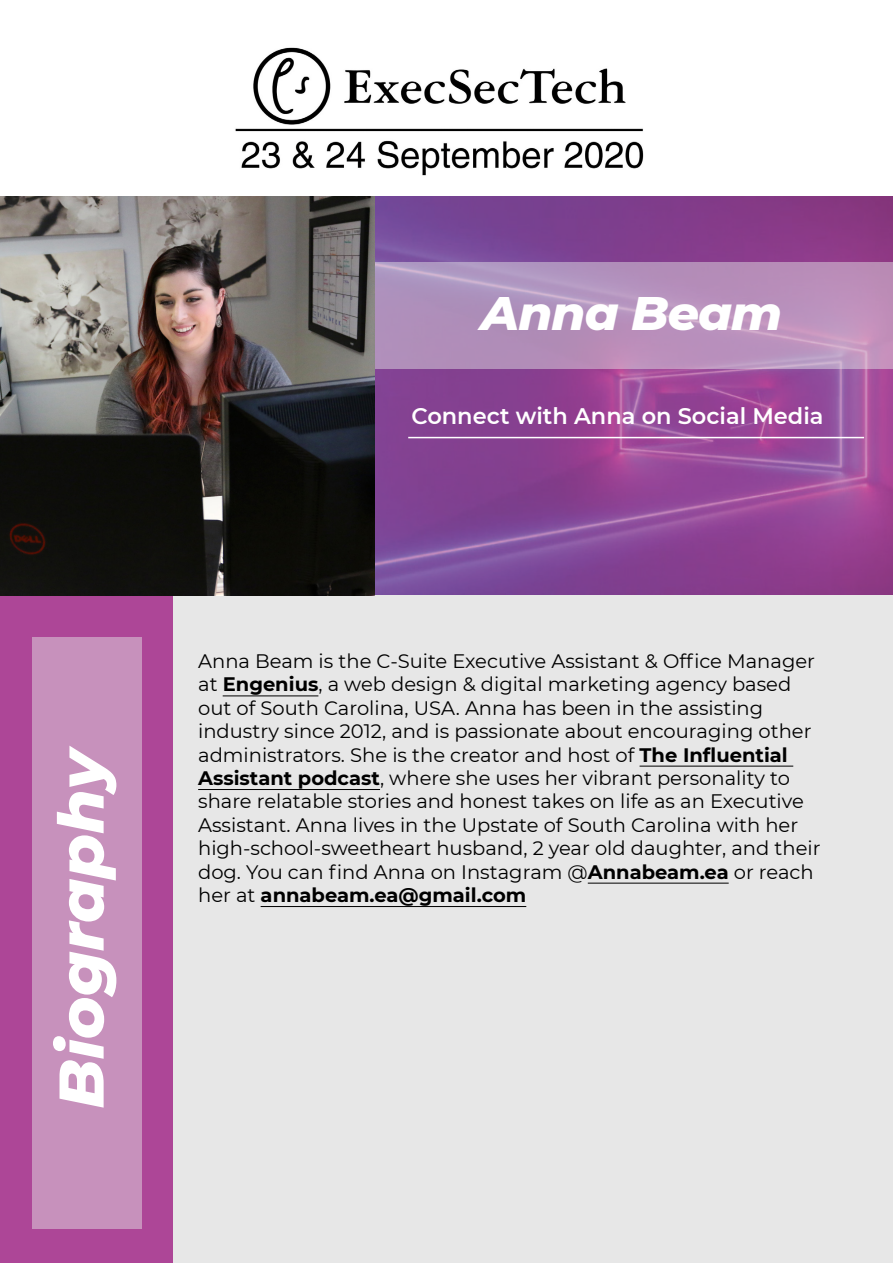
<style>
.page{position:relative;width:893px;height:1263px;background:#fff}
.page>*{position:absolute;margin:0;border:0;box-sizing:border-box;transform-origin:0 0}
.t1{font:italic 800 63px "Montserrat";color:#fff}
.t2{font:italic 800 48px "Montserrat";letter-spacing:-.02em;color:#fff}
.t3{font:600 22.5px "Montserrat";color:#fff}
.t4{font:19.5px/23.4px "Montserrat";color:#000}
.s1{font-weight:700}
</style>
<div class="page">
<svg style="left:375px;top:196px;width:518px;height:399px;background:#8b4695"></svg>
<div style="left:0;top:595px;width:893px;height:668px;background:#ad4697"></div>
<div style="left:173px;top:595px;width:720px;height:668px;background:#e7e7e7"></div>
<svg style="left:375px;top:262px;width:518px;height:107px;background:#b691bc"></svg>
<img style="left:0;top:196px;width:375px;height:399px">
<hr style="left:408px;top:437px;width:456px;height:1px;background:#fff">
<img style="left:235px;top:47px;width:409px;height:129px">
<div style="left:32px;top:637px;width:109px;height:591px;background:#c791bc"></div>
<hr style="left:223px;top:695px;width:95px;height:1px;background:#000">
<hr style="left:640px;top:766px;width:153px;height:1px;background:#000">
<hr style="left:198px;top:789px;width:182px;height:1px;background:#000">
<hr style="left:588px;top:883px;width:141px;height:1px;background:#000">
<hr style="left:261px;top:906px;width:265px;height:1px;background:#000">
<h2 class="t2" style="left:481px;top:277px;width:303px">Anna Beam</h2>
<p class="t3" style="left:411px;top:400px;width:414px">Connect with Anna on Social Media</p>
<h1 class="t1" style="left:35px;top:1109px;width:370px;rotate:-90deg">Biography</h1>
<p class="t4" style="left:198px;top:649px;width:624px">Anna Beam is the C-Suite Executive Assistant &amp; Office Manager at <span class="s1">Engenius</span>, a web design &amp; digital marketing agency based out of South Carolina, USA. Anna has been in the assisting industry since 2012, and is passionate about encouraging other administrators. She is the creator and host of <span class="s1">The Influential Assistant podcast</span>, where she uses her vibrant personality to share relatable stories and honest takes on life as an Executive Assistant. Anna lives in the Upstate of South Carolina with her high-school-sweetheart husband, 2 year old daughter, and their dog. You can find Anna on Instagram @<span class="s1">Annabeam.ea</span> or reach her at <span class="s1">annabeam.ea@gmail.com</span></p>
</div>
